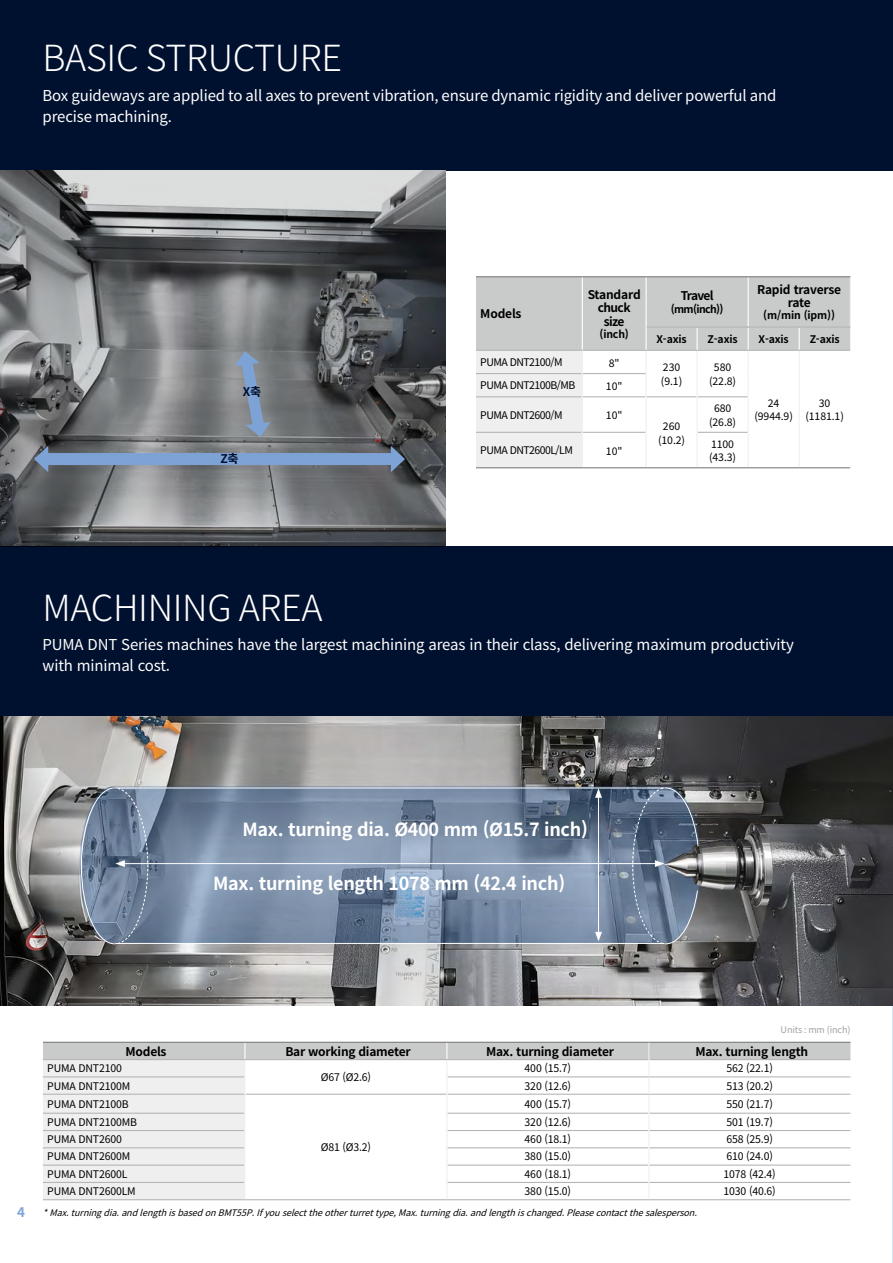
<style>
.page{position:relative;width:893px;height:1263px;background:#fff}
.page>*{position:absolute;margin:0;border:0;box-sizing:border-box;transform-origin:0 0}
.t1{font:300 36px "Noto Sans KR";letter-spacing:-.01em;color:#fff}
.t2{font:700 18px "Noto Sans KR";letter-spacing:-.015em;color:#fff}
.t3{font:15px/21px "Noto Sans KR";letter-spacing:-.01em;color:#fff}
.t4{font:700 13.5px "Noto Sans KR";color:#7da3d6}
.t5{font:700 12px/13.5px "Noto Sans KR";letter-spacing:-.02em;color:#000;text-align:center}
.t6{font:700 12px/13.5px "Noto Sans KR";letter-spacing:-.05em;color:#000;text-align:center}
.t7{font:700 12px "Noto Sans KR";color:#00102f}
.t8{font:10.5px/13.5px "Noto Sans KR";letter-spacing:-.015em;color:#000;text-align:center}
.t9{font:10.5px "Noto Sans KR";letter-spacing:-.05em;color:#000}
.t10{font:700 10.5px "Noto Sans KR";letter-spacing:-.015em;color:#000}
.t11{font:italic 9px "Noto Sans KR";color:#000}
.t12{font:9px "Noto Sans KR";letter-spacing:-.01em;color:#9fa0a0}
</style>
<div class="page">
<div style="left:0;top:0;width:893px;height:170px;background:#00102f"></div>
<hr style="left:850px;top:277px;width:1px;height:49px;background:#efefef">
<svg style="left:476px;top:277px;width:374px;height:190px"></svg>
<hr style="left:647px;top:326px;width:50px;height:2px;background:#b5b6b6">
<hr style="left:697px;top:326px;width:51px;height:2px;background:#b5b6b6">
<hr style="left:748px;top:326px;width:51px;height:2px;background:#b5b6b6">
<hr style="left:799px;top:326px;width:51px;height:2px;background:#b5b6b6">
<hr style="left:748px;top:350px;width:51px;height:1px;background:#b5b6b6">
<hr style="left:799px;top:350px;width:51px;height:1px;background:#b5b6b6">
<hr style="left:476px;top:276px;width:106px;height:1px;background:#727171">
<hr style="left:582px;top:276px;width:64px;height:1px;background:#727171">
<hr style="left:646px;top:276px;width:51px;height:1px;background:#727171">
<hr style="left:697px;top:276px;width:51px;height:1px;background:#727171">
<hr style="left:748px;top:276px;width:51px;height:1px;background:#727171">
<hr style="left:799px;top:276px;width:51px;height:1px;background:#727171">
<hr style="left:748px;top:467px;width:51px;height:1px;background:#727171">
<hr style="left:799px;top:467px;width:51px;height:1px;background:#727171">
<hr style="left:476px;top:467px;width:106px;height:1px;background:#727171">
<hr style="left:582px;top:467px;width:64px;height:1px;background:#727171">
<hr style="left:646px;top:467px;width:51px;height:1px;background:#727171">
<hr style="left:697px;top:467px;width:51px;height:1px;background:#727171">
<svg style="left:43px;top:1042px;width:807px;height:158px"></svg>
<svg style="left:892px;top:1006px;width:1px;height:257px"></svg>
<div style="left:0;top:546px;width:893px;height:170px;background:#00102f"></div>
<img style="left:0;top:716px;width:893px;height:290px">
<hr style="left:115px;top:788px;width:549px;height:1px;background:#fff">
<hr style="left:115px;top:943px;width:549px;height:1px;background:#fff">
<hr style="left:122px;top:863px;width:535px;height:1px;background:#fff">
<svg style="left:81px;top:787px;width:68px;height:157px;background:#718297"></svg>
<svg style="left:632px;top:787px;width:67px;height:157px;background:#69798d"></svg>
<hr style="left:598px;top:795px;width:1px;height:139px;background:#fff">
<svg style="left:595px;top:788px;width:7px;height:10px"></svg>
<svg style="left:595px;top:932px;width:7px;height:9px"></svg>
<img style="left:0;top:171px;width:446px;height:375px">
<div style="left:43px;top:453px;width:353px;height:12px;background:#7da3d6"></div>
<svg style="left:34px;top:446px;width:14px;height:26px"></svg>
<svg style="left:391px;top:446px;width:14px;height:26px"></svg>
<svg style="left:233px;top:347px;width:39px;height:94px;background:#838f9f"></svg>
<h1 class="t1" style="left:43px;top:38px;width:301px">BASIC STRUCTURE</h1>
<h3 class="t3" style="left:43px;top:85px;width:735px">Box guideways are applied to all axes to prevent vibration, ensure dynamic rigidity and deliver powerful and precise machining.</h3>
<p class="t7" style="left:243px;top:384px;width:20px">X축</p>
<p class="t7" style="left:220px;top:452px;width:20px">Z축</p>
<p class="t5" style="left:480px;top:307px;width:43px">Models</p>
<p class="t6" style="left:588px;top:288px;width:55px">Standard chuck size</p>
<p class="t10" style="left:599px;top:328px;width:31px">(inch)</p>
<p class="t5" style="left:681px;top:290px;width:34px">Travel</p>
<p class="t10" style="left:671px;top:303px;width:54px">(mm(inch))</p>
<p class="t5" style="left:757px;top:283px;width:86px">Rapid traverse rate</p>
<p class="t10" style="left:763px;top:310px;width:73px">(m/min (ipm))</p>
<p class="t10" style="left:656px;top:333px;width:32px">X-axis</p>
<p class="t10" style="left:708px;top:333px;width:32px">Z-axis</p>
<p class="t10" style="left:759px;top:333px;width:32px">X-axis</p>
<p class="t10" style="left:810px;top:333px;width:32px">Z-axis</p>
<p class="t9" style="left:480px;top:356px;width:84px">PUMA DNT2100/M</p>
<p class="t8" style="left:609px;top:356px;width:12px">8"</p>
<p class="t8" style="left:661px;top:361px;width:23px;text-align:left">230 (9.1)</p>
<p class="t8" style="left:709px;top:361px;width:28px">580 (22.8)</p>
<p class="t9" style="left:480px;top:379px;width:97px">PUMA DNT2100B/MB</p>
<p class="t8" style="left:606px;top:379px;width:18px">10"</p>
<p class="t9" style="left:480px;top:409px;width:84px">PUMA DNT2600/M</p>
<p class="t8" style="left:606px;top:409px;width:18px">10"</p>
<p class="t8" style="left:709px;top:402px;width:28px">680 (26.8)</p>
<p class="t8" style="left:658px;top:420px;width:28px">260 (10.2)</p>
<p class="t9" style="left:480px;top:444px;width:94px">PUMA DNT2600L/LM</p>
<p class="t8" style="left:606px;top:444px;width:18px">10"</p>
<p class="t8" style="left:709px;top:438px;width:28px;text-align:left">1100 (43.3)</p>
<p class="t8" style="left:754px;top:397px;width:40px">24 (9944.9)</p>
<p class="t8" style="left:805px;top:397px;width:40px">30 (1181.1)</p>
<h1 class="t1" style="left:43px;top:587px;width:282px">MACHINING AREA</h1>
<h3 class="t3" style="left:43px;top:634px;width:753px">PUMA DNT Series machines have the largest machining areas in their class, delivering maximum productivity with minimal cost.</h3>
<h2 class="t2" style="left:242px;top:820px;width:347px">Max. turning dia. Ø400 mm (Ø15.7 inch)</h2>
<h2 class="t2" style="left:213px;top:873px;width:354px">Max. turning length 1078 mm (42.4 inch)</h2>
<p class="t4" style="left:17px;top:1205px;width:9px">4</p>
<p class="t12" style="left:781px;top:1025px;width:71px">Units : mm (inch)</p>
<p class="t5" style="left:126px;top:1045px;width:42px">Models</p>
<p class="t5" style="left:285px;top:1045px;width:127px">Bar working diameter</p>
<p class="t5" style="left:486px;top:1045px;width:129px">Max. turning diameter</p>
<p class="t5" style="left:695px;top:1045px;width:114px">Max. turning length</p>
<p class="t8" style="left:525px;top:1062px;width:48px">400 (15.7)</p>
<p class="t8" style="left:726px;top:1062px;width:48px">562 (22.1)</p>
<p class="t8" style="left:47px;top:1062px;width:76px">PUMA DNT2100</p>
<p class="t8" style="left:321px;top:1070px;width:52px">Ø67 (Ø2.6)</p>
<p class="t8" style="left:47px;top:1079px;width:85px">PUMA DNT2100M</p>
<p class="t8" style="left:525px;top:1079px;width:48px">320 (12.6)</p>
<p class="t8" style="left:726px;top:1079px;width:48px">513 (20.2)</p>
<p class="t8" style="left:47px;top:1097px;width:83px">PUMA DNT2100B</p>
<p class="t8" style="left:321px;top:1140px;width:52px">Ø81 (Ø3.2)</p>
<p class="t8" style="left:525px;top:1097px;width:48px">400 (15.7)</p>
<p class="t8" style="left:726px;top:1097px;width:48px">550 (21.7)</p>
<p class="t8" style="left:47px;top:1115px;width:91px">PUMA DNT2100MB</p>
<p class="t8" style="left:525px;top:1115px;width:48px">320 (12.6)</p>
<p class="t8" style="left:726px;top:1115px;width:48px">501 (19.7)</p>
<p class="t8" style="left:47px;top:1133px;width:76px">PUMA DNT2600</p>
<p class="t8" style="left:525px;top:1133px;width:48px">460 (18.1)</p>
<p class="t8" style="left:726px;top:1133px;width:48px">658 (25.9)</p>
<p class="t8" style="left:47px;top:1150px;width:85px">PUMA DNT2600M</p>
<p class="t8" style="left:525px;top:1150px;width:48px">380 (15.0)</p>
<p class="t8" style="left:726px;top:1150px;width:48px">610 (24.0)</p>
<p class="t8" style="left:47px;top:1167px;width:82px">PUMA DNT2600L</p>
<p class="t8" style="left:525px;top:1167px;width:48px">460 (18.1)</p>
<p class="t8" style="left:724px;top:1167px;width:54px">1078 (42.4)</p>
<p class="t8" style="left:47px;top:1185px;width:90px">PUMA DNT2600LM</p>
<p class="t8" style="left:525px;top:1185px;width:48px">380 (15.0)</p>
<p class="t8" style="left:724px;top:1185px;width:54px">1030 (40.6)</p>
<p class="t11" style="left:43px;top:1207px;width:662px">*Max.turningdia.andlengthisbasedonBMT55P.Ifyouselecttheotherturrettype,Max.turningdia.andlengthischanged.Pleasecontactthesalesperson.</p>
</div>
